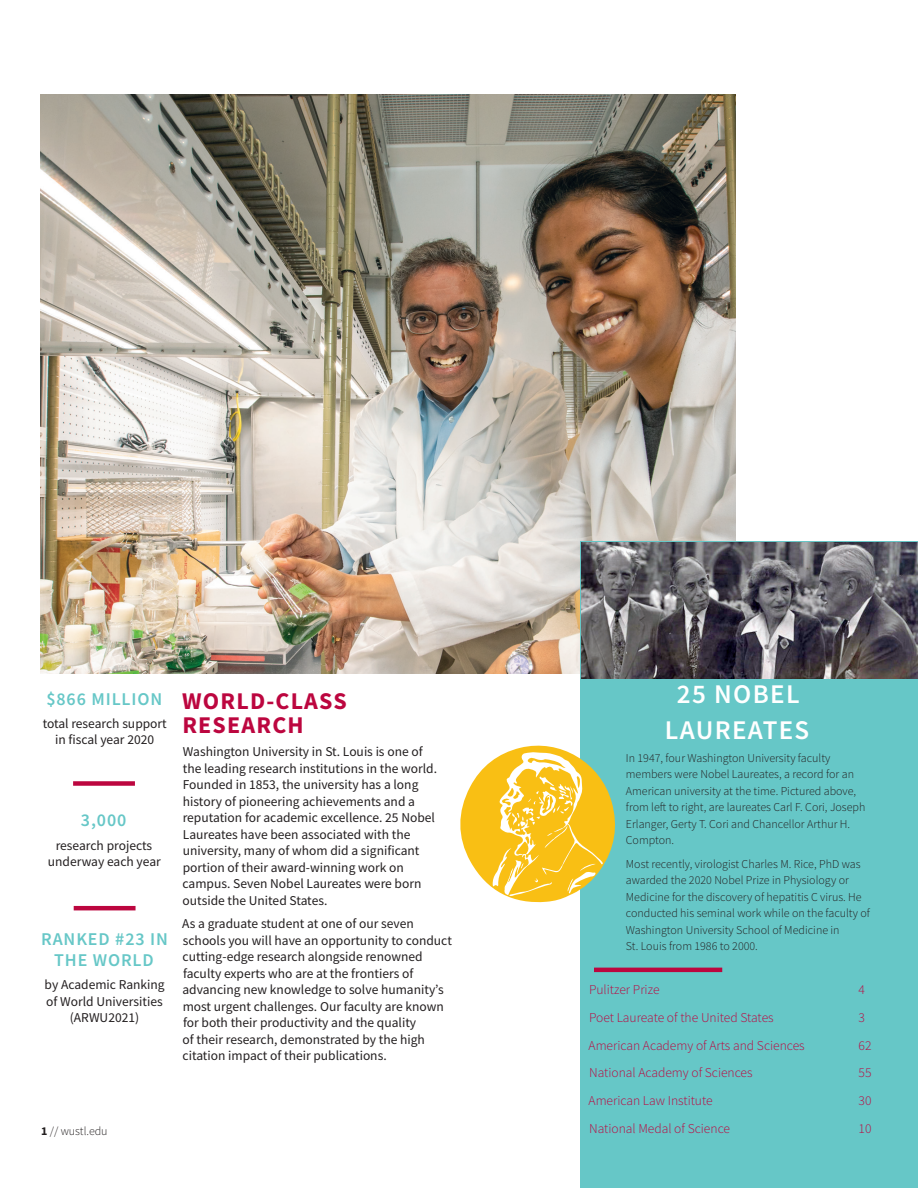
<style>
.page{position:relative;width:918px;height:1188px;background:#fff}
.page>*{position:absolute;margin:0;border:0;box-sizing:border-box;transform-origin:0 0}
.InCopy_Headline{font:600 27px/36px "Source Sans Pro";letter-spacing:.05em;color:#fff;text-align:center}
.Headline{font:700 24px/24px "Source Sans Pro";letter-spacing:.05em;color:#bc063f}
.InCopy_Headline-2{font:600 18px/21px "Source Sans Pro";letter-spacing:.05em;color:#66c7c7;text-align:center}
.Body_copy{font:13.5px/16.5px "Source Sans Pro";color:#231f20;text-align:center}
.Sidebar{font:300 13.5px "Source Sans Pro";color:#bc063f}
.Body_copy-2{font:300 12px/16.5px "Source Sans Pro";color:#231f20}
.s1{font-weight:700}
</style>
<div class="page">
<img style="left:40px;top:94px;width:696px;height:579px">
<div style="left:580px;top:542px;width:338px;height:646px;background:#66c7c7"></div>
<hr style="left:594px;top:968px;width:128px;height:4px;background:#bc063f">
<hr style="left:74px;top:906px;width:62px;height:4px;background:#bc063f">
<div style="left:73px;top:781px;width:62px;height:5px;background:#bc063f"></div>
<svg style="left:460px;top:745px;width:155px;height:158px"></svg>
<img style="left:581px;top:543px;width:336px;height:135px">
<p class="InCopy_Headline-2" style="left:46px;top:688px;width:118px">$866 MILLION</p>
<p class="Body_copy" style="left:43px;top:715px;width:126px">total research support in fiscal year 2020</p>
<p class="InCopy_Headline-2" style="left:81px;top:810px;width:47px">3,000</p>
<p class="Body_copy" style="left:48px;top:837px;width:114px">research projects underway each year</p>
<p class="InCopy_Headline-2" style="left:41px;top:928px;width:128px">RANKED #23 IN<br>THE WORLD</p>
<p class="Body_copy" style="left:45px;top:977px;width:122px">by Academic Ranking of World Universities (ARWU2021)</p>
<p class="Headline" style="left:182px;top:689px;width:166px">WORLD-CLASS<br>RESEARCH</p>
<p class="Body_copy" style="left:183px;top:744px;width:256px;text-align:left">Washington University in St. Louis is one of the leading research institutions in the world.<br>Founded in 1853, the university has a long history of pioneering achievements and a reputation for academic excellence. 25 Nobel Laureates have been associated with the university, many of whom did a significant portion of their award-winning work on campus. Seven Nobel Laureates were born outside the United States.</p>
<p class="Body_copy" style="left:182px;top:915px;width:271px;text-align:left">As a graduate student at one of our seven schools you will have an opportunity to conduct cutting-edge research alongside renowned faculty experts who are at the frontiers of advancing new knowledge to solve humanity’s most urgent challenges. Our faculty are known for both their productivity and the quality<br>of their research, demonstrated by the high citation impact of their publications.</p>
<p class="Body_copy-2" style="left:41px;top:1123px;width:68px"><span class="s1">1</span> // wustl.edu</p>
<p class="InCopy_Headline" style="left:665px;top:676px;width:146px">25 NOBEL<br>LAUREATES</p>
<p class="Body_copy-2" style="left:626px;top:750px;width:241px">In 1947, four Washington University faculty members were Nobel Laureates, a record for an American university at the time. Pictured above, from left to right, are laureates Carl F. Cori, Joseph Erlanger, Gerty T. Cori and Chancellor Arthur H.<br>Compton.</p>
<p class="Body_copy-2" style="left:626px;top:855px;width:246px">Most recently, virologist Charles M. Rice, PhD was awarded the 2020 Nobel Prize in Physiology or Medicine for the discovery of hepatitis C virus. He conducted his seminal work while on the faculty of Washington University School of Medicine in<br>St. Louis from 1986 to 2000.</p>
<p class="Sidebar" style="left:589px;top:981px;width:72px">Pulitzer Prize</p>
<p class="Sidebar" style="left:859px;top:981px;width:8px">4</p>
<p class="Sidebar" style="left:589px;top:1009px;width:186px">Poet Laureate of the United States</p>
<p class="Sidebar" style="left:859px;top:1009px;width:8px">3</p>
<p class="Sidebar" style="left:589px;top:1037px;width:218px">American Academy of Arts and Sciences</p>
<p class="Sidebar" style="left:859px;top:1037px;width:14px">62</p>
<p class="Sidebar" style="left:589px;top:1065px;width:165px">National Academy of Sciences</p>
<p class="Sidebar" style="left:859px;top:1065px;width:14px">55</p>
<p class="Sidebar" style="left:589px;top:1092px;width:126px">American Law Institute</p>
<p class="Sidebar" style="left:859px;top:1092px;width:14px">30</p>
<p class="Sidebar" style="left:589px;top:1120px;width:142px">National Medal of Science</p>
<p class="Sidebar" style="left:859px;top:1120px;width:14px">10</p>
</div>
